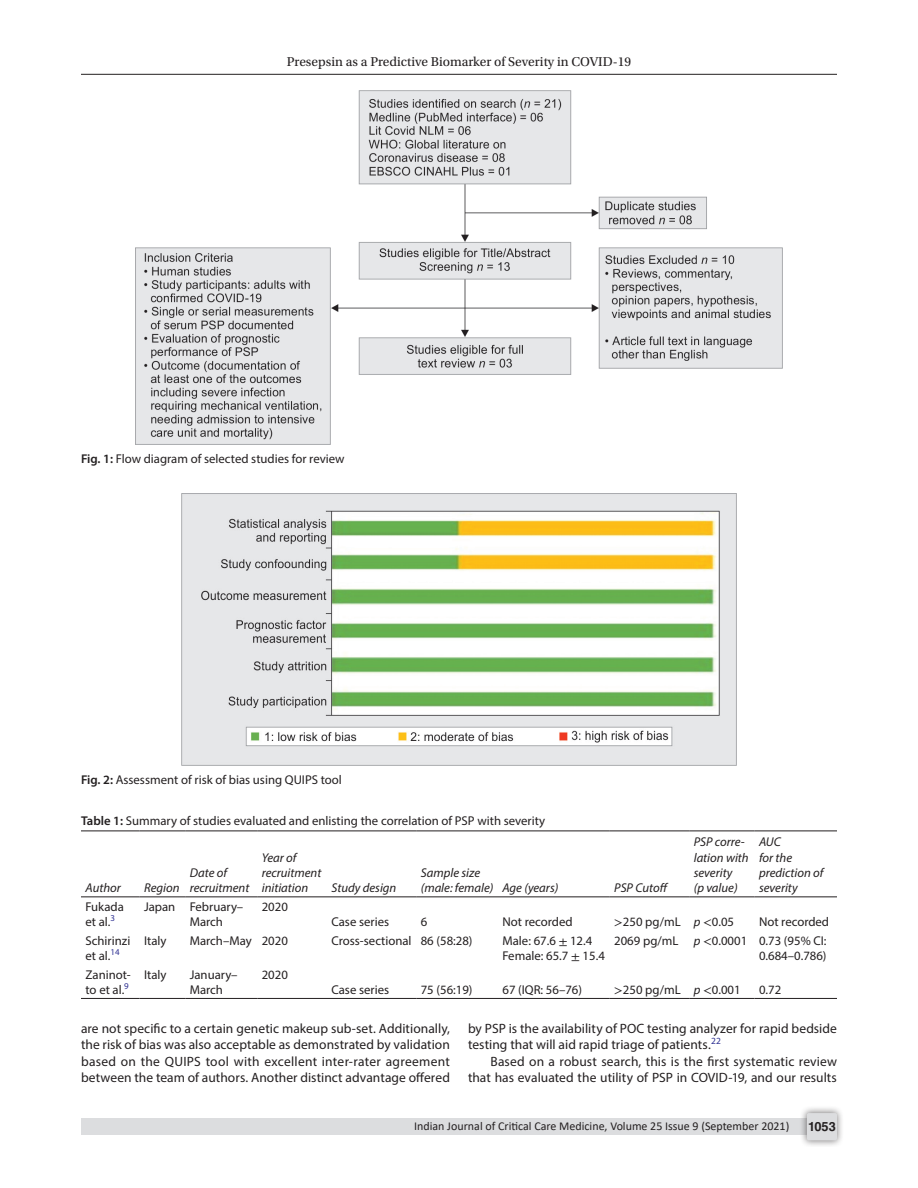
<style>
.page{position:relative;width:918px;height:1188px;background:#fff}
.page>*{position:absolute;margin:0;border:0;box-sizing:border-box;transform-origin:0 0}
.Para-Indent{font:13.5px/16.5px "Myriad Pro";letter-spacing:.005em;color:#231f20}
.t1{font:13.5px "Utopia Std";color:#231f20}
.TableBody{font:12.75px/15.3px "Myriad Pro";color:#231f20}
.TableHeader{font:italic 12.75px/15.3px "Myriad Pro";color:#231f20}
.FigCaption{font:12.75px "Myriad Pro";color:#231f20}
.TableCaption{font:12.75px "Myriad Pro";color:#231f20}
.t2{font:700 12.75px "Helvetica LT Std";color:#231f20}
.t3{font:12px "Calibri";color:#231f20}
.s1{font-weight:600}
.s2{font-family:"STIX General"}
.s3{font-style:italic}
</style>
<div class="page">
<hr style="left:81px;top:74px;width:756px;height:1px;background:#231f20">
<div style="left:81px;top:1119px;width:756px;height:16px;background:#dcdddf"></div>
<div style="left:800px;top:1106px;width:44px;height:41px;background:#231f20;opacity:.61"></div>
<div style="left:807px;top:1113px;width:30px;height:27px;background:#dcdddf;border-radius:2px"></div>
<hr style="left:81px;top:831px;width:59px;height:1px;background:#231f20">
<hr style="left:140px;top:831px;width:45px;height:1px;background:#231f20">
<hr style="left:185px;top:831px;width:72px;height:1px;background:#231f20">
<hr style="left:257px;top:831px;width:70px;height:1px;background:#231f20">
<hr style="left:327px;top:831px;width:89px;height:1px;background:#231f20">
<hr style="left:416px;top:831px;width:82px;height:1px;background:#231f20">
<hr style="left:498px;top:831px;width:112px;height:1px;background:#231f20">
<hr style="left:610px;top:831px;width:79px;height:1px;background:#231f20">
<hr style="left:689px;top:831px;width:65px;height:1px;background:#231f20">
<hr style="left:754px;top:831px;width:83px;height:1px;background:#231f20">
<hr style="left:81px;top:896px;width:59px;height:1px;background:#231f20">
<hr style="left:140px;top:896px;width:45px;height:1px;background:#231f20">
<hr style="left:185px;top:896px;width:72px;height:1px;background:#231f20">
<hr style="left:257px;top:896px;width:70px;height:1px;background:#231f20">
<hr style="left:327px;top:896px;width:89px;height:1px;background:#231f20">
<hr style="left:416px;top:896px;width:82px;height:1px;background:#231f20">
<hr style="left:498px;top:896px;width:112px;height:1px;background:#231f20">
<hr style="left:610px;top:896px;width:79px;height:1px;background:#231f20">
<hr style="left:689px;top:896px;width:65px;height:1px;background:#231f20">
<hr style="left:754px;top:896px;width:83px;height:1px;background:#231f20">
<hr style="left:81px;top:998px;width:59px;height:1px;background:#231f20">
<hr style="left:140px;top:998px;width:45px;height:1px;background:#231f20">
<hr style="left:185px;top:998px;width:72px;height:1px;background:#231f20">
<hr style="left:257px;top:998px;width:70px;height:1px;background:#231f20">
<hr style="left:327px;top:998px;width:89px;height:1px;background:#231f20">
<hr style="left:416px;top:998px;width:82px;height:1px;background:#231f20">
<hr style="left:498px;top:998px;width:112px;height:1px;background:#231f20">
<hr style="left:610px;top:998px;width:79px;height:1px;background:#231f20">
<hr style="left:689px;top:998px;width:65px;height:1px;background:#231f20">
<hr style="left:754px;top:998px;width:83px;height:1px;background:#231f20">
<img style="left:135px;top:90px;width:648px;height:354px">
<img style="left:181px;top:494px;width:556px;height:271px">
<p class="t1" style="left:287px;top:55px;width:346px">Presepsin as a Predictive Biomarker of Severity in COVID-19</p>
<p class="FigCaption" style="left:81px;top:451px;width:265px"><span class="s1">Fig. 1:</span> Flow diagram of selected studies for review</p>
<p class="FigCaption" style="left:81px;top:771px;width:262px"><span class="s1">Fig. 2:</span> Assessment of risk of bias using QUIPS tool</p>
<p class="TableCaption" style="left:81px;top:812px;width:466px"><span class="s1">Table 1:</span> Summary of studies evaluated and enlisting the correlation of PSP with severity</p>
<p class="TableHeader" style="left:86px;top:880px;width:37px">Author</p>
<p class="TableHeader" style="left:144px;top:880px;width:37px">Region</p>
<p class="TableHeader" style="left:190px;top:865px;width:61px">Date of recruitment</p>
<p class="TableHeader" style="left:262px;top:850px;width:61px">Year of recruitment initiation</p>
<p class="TableHeader" style="left:332px;top:880px;width:66px">Study design</p>
<p class="TableHeader" style="left:421px;top:865px;width:74px">Sample size (male: female)</p>
<p class="TableHeader" style="left:502px;top:880px;width:57px">Age (years)</p>
<p class="TableHeader" style="left:614px;top:880px;width:56px">PSP Cutoff</p>
<p class="TableHeader" style="left:694px;top:834px;width:57px">PSP corre&shy;lation with severity<br>(p value)</p>
<p class="TableHeader" style="left:759px;top:834px;width:23px">AUC</p>
<p class="TableHeader" style="left:759px;top:850px;width:66px">for the prediction of severity</p>
<p class="TableBody" style="left:86px;top:899px;width:40px">Fukada et al.<sup>3</sup></p>
<p class="TableBody" style="left:144px;top:899px;width:33px">Japan</p>
<p class="TableBody" style="left:190px;top:899px;width:55px">February–<br>March</p>
<p class="TableBody" style="left:262px;top:899px;width:28px">2020</p>
<p class="TableBody" style="left:332px;top:914px;width:59px">Case series</p>
<p class="TableBody" style="left:421px;top:914px;width:8px">6</p>
<p class="TableBody" style="left:502px;top:914px;width:72px">Not recorded</p>
<p class="TableBody" style="left:614px;top:914px;width:68px"><span class="s2">&gt;</span>250 pg/mL</p>
<p class="TableBody" style="left:694px;top:914px;width:42px"><span class="s3">p</span> <span class="s2">&lt;</span>0.05</p>
<p class="TableBody" style="left:759px;top:914px;width:72px">Not recorded</p>
<p class="TableBody" style="left:86px;top:933px;width:46px">Schirinzi et al.<sup>14</sup></p>
<p class="TableBody" style="left:144px;top:933px;width:24px">Italy</p>
<p class="TableBody" style="left:190px;top:933px;width:64px">March–May</p>
<p class="TableBody" style="left:262px;top:933px;width:28px">2020</p>
<p class="TableBody" style="left:332px;top:933px;width:82px">Cross-sectional</p>
<p class="TableBody" style="left:421px;top:933px;width:53px">86 (58:28)</p>
<p class="TableBody" style="left:502px;top:933px;width:91px">Male: 67.6 <span class="s2">±</span> 12.4</p>
<p class="TableBody" style="left:502px;top:948px;width:104px">Female: 65.7 <span class="s2">±</span> 15.4</p>
<p class="TableBody" style="left:614px;top:933px;width:66px">2069 pg/mL</p>
<p class="TableBody" style="left:694px;top:933px;width:55px"><span class="s3">p</span> <span class="s2">&lt;</span>0.0001</p>
<p class="TableBody" style="left:759px;top:933px;width:69px">0.73 (95% CI:<br>0.684–0.786)</p>
<p class="TableBody" style="left:86px;top:967px;width:47px">Zaninot&shy;to et al.<sup>9</sup></p>
<p class="TableBody" style="left:144px;top:967px;width:24px">Italy</p>
<p class="TableBody" style="left:190px;top:967px;width:49px">January–<br>March</p>
<p class="TableBody" style="left:262px;top:967px;width:28px">2020</p>
<p class="TableBody" style="left:332px;top:982px;width:59px">Case series</p>
<p class="TableBody" style="left:421px;top:982px;width:53px">75 (56:19)</p>
<p class="TableBody" style="left:502px;top:982px;width:81px">67 (IQR: 56–76)</p>
<p class="TableBody" style="left:614px;top:982px;width:68px"><span class="s2">&gt;</span>250 pg/mL</p>
<p class="TableBody" style="left:694px;top:982px;width:48px"><span class="s3">p</span> <span class="s2">&lt;</span>0.001</p>
<p class="TableBody" style="left:759px;top:982px;width:24px">0.72</p>
<p class="Para-Indent" style="left:81px;top:1020px;width:370px;text-align:justify">are not specific to a certain genetic makeup sub-set. Additionally, the risk of bias was also acceptable as demonstrated by validation based on the QUIPS tool with excellent inter-rater agreement between the team of authors. Another distinct advantage offered</p>
<p class="Para-Indent" style="left:468px;top:1020px;width:371px">by PSP is the availability of POC testing analyzer for rapid bedside testing that will aid rapid triage of patients.<sup>22</sup></p>
<p class="Para-Indent" style="left:468px;top:1053px;width:370px;text-align:right">Based on a robust search, this is the first systematic review that has evaluated the utility of PSP in COVID-19, and our results</p>
<p class="t3" style="left:414px;top:1117px;width:377px">Indian Journal of Critical Care Medicine, Volume 25 Issue 9 (September 2021)</p>
<p class="t2" style="left:808px;top:1119px;width:29px">1053</p>
</div>
